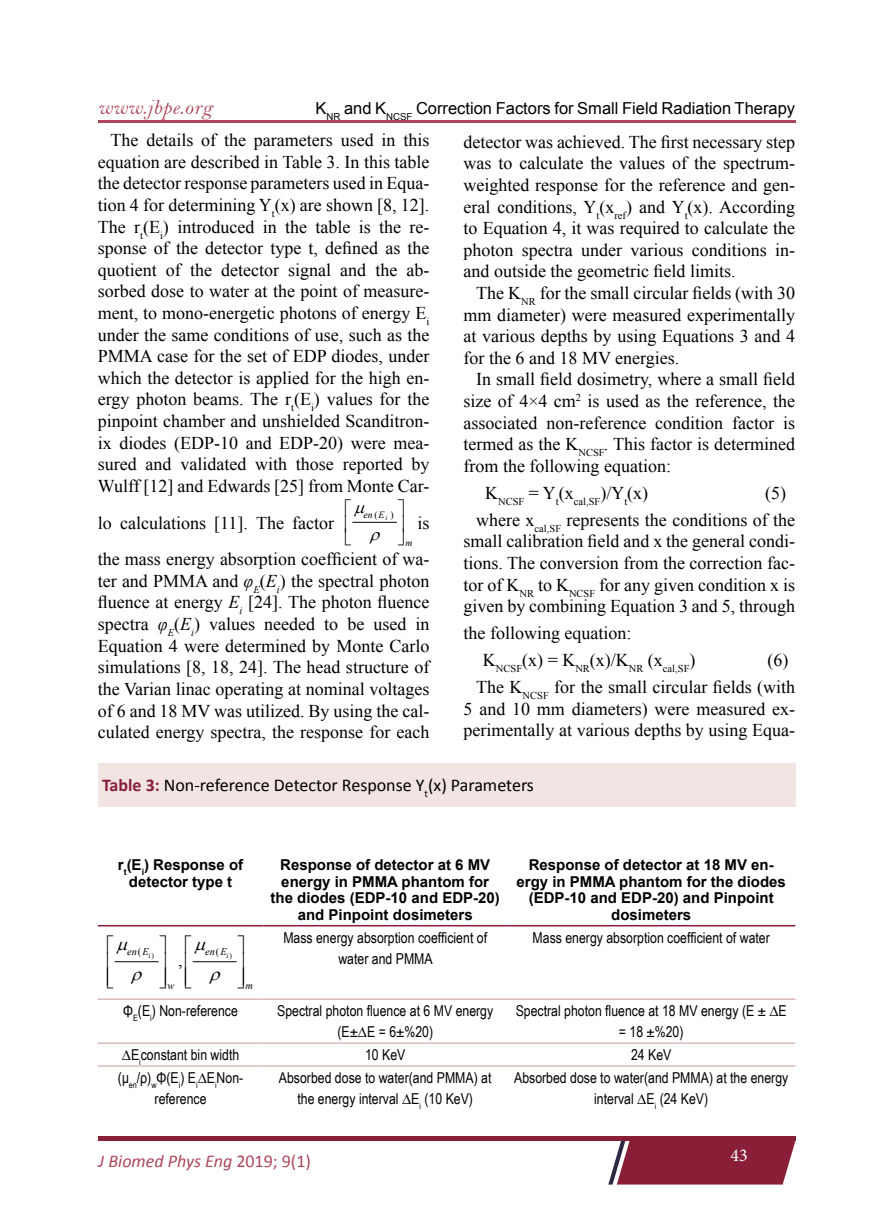
<style>
.page{position:relative;width:893px;height:1212px;background:#fff}
.page>*{position:absolute;margin:0;border:0;box-sizing:border-box;transform-origin:0 0}
.t1{font:21px "Bell MT Italic";letter-spacing:.03em;color:#ad465c}
.t2{font:18px/21.6px "Times New Roman";color:#000;text-align:justify}
.t3{font:18px "Calibri";color:#000}
.t4{font:italic 18px "Calibri";color:#ad465c}
.t5{font:18px "Minion Pro";color:#fff}
.t6{font:16.5px "Arial";color:#000}
.t7{font:15px/21px "Arial Narrow";color:#000;text-align:center}
.t8{font:700 15px/16.5px "Arial";color:#000;text-align:center}
.t9{font:10.5px "Times New Roman";color:#000}
.t10{font:italic 10.35px "Times New Roman";color:#000}
.t11{font:10.35px "Times New Roman";color:#000}
.t12{font:italic 9.75px "Times New Roman";color:#000}
.t13{font:9.75px "Times New Roman";color:#000}
.t14{font:italic 7.5px "Times New Roman";color:#000}
.s1{font-style:normal}
.s2{font-style:italic}
.s3{font-weight:700;color:#891f36}
</style>
<div class="page">
<div style="left:98px;top:1136px;width:697px;height:5px;background:#891f36"></div>
<svg style="left:608px;top:1141px;width:187px;height:43px;background:#913348"></svg>
<hr style="left:98px;top:120px;width:698px;height:2px;background:#ad465c">
<hr style="left:353px;top:522px;width:43px;height:1px;background:#000">
<hr style="left:98px;top:998px;width:165px;height:2px;background:#debbbc">
<hr style="left:263px;top:998px;width:244px;height:2px;background:#debbbc">
<hr style="left:507px;top:998px;width:288px;height:2px;background:#debbbc">
<hr style="left:98px;top:1042px;width:165px;height:2px;background:#debbbc">
<hr style="left:263px;top:1042px;width:244px;height:2px;background:#debbbc">
<hr style="left:507px;top:1042px;width:288px;height:2px;background:#debbbc">
<hr style="left:98px;top:1065px;width:165px;height:2px;background:#debbbc">
<hr style="left:263px;top:1065px;width:244px;height:2px;background:#debbbc">
<hr style="left:507px;top:1065px;width:288px;height:2px;background:#debbbc">
<hr style="left:98px;top:925px;width:165px;height:1px;background:#891f36">
<hr style="left:263px;top:925px;width:244px;height:1px;background:#891f36">
<hr style="left:507px;top:925px;width:288px;height:1px;background:#891f36">
<hr style="left:115px;top:961px;width:43px;height:1px;background:#000">
<hr style="left:193px;top:961px;width:43px;height:1px;background:#000">
<div style="left:98px;top:763px;width:697px;height:43px;background:#f1e4e3"></div>
<svg style="left:352px;top:521px;width:29px;height:2px"></svg>
<svg style="left:114px;top:961px;width:29px;height:2px"></svg>
<svg style="left:192px;top:961px;width:29px;height:2px"></svg>
<p class="t1" style="left:98px;top:94px;width:116px">www.jbpe.org</p>
<p class="t2" style="left:98px;top:129px;width:333px;text-indent:13px">The details of the parameters used in this equation are described in Table 3. In this table the detector response parameters used in Equa&shy;tion 4 for determining Y<sub>t</sub>(x) are shown [8, 12].<br>The r<sub>t</sub>(E<sub>i</sub>) introduced in the table is the re&shy;sponse of the detector type t, defined as the quotient of the detector signal and the ab&shy;sorbed dose to water at the point of measure&shy;ment, to mono-energetic photons of energy E<sub>i </sub>under the same conditions of use, such as the PMMA case for the set of EDP diodes, under which the detector is applied for the high en&shy;ergy photon beams. The r<sub>t</sub>(E<sub>i</sub>) values for the pinpoint chamber and unshielded Scanditron&shy;ix diodes (EDP-10 and EDP-20) were mea&shy;sured and validated with those reported by Wulff [12] and Edwards [25] from Monte Car-</p>
<p class="t2" style="left:98px;top:512px;width:238px">lo calculations [11]. The factor</p>
<p class="t6" style="left:315px;top:97px;width:481px">K<sub>NR</sub> and K<sub>NCSF</sub> Correction Factors for Small Field Radiation Therapy</p>
<p class="t2" style="left:463px;top:131px;width:333px">detector was achieved. The first necessary step was to calculate the values of the spectrum&shy;weighted response for the reference and gen&shy;eral conditions, Y<sub>t</sub>(x<sub>ref</sub>) and Y<sub>t</sub>(x). According to Equation 4, it was required to calculate the photon spectra under various conditions in&shy;and outside the geometric field limits.</p>
<p class="t2" style="left:463px;top:282px;width:333px;text-indent:13px">The K<sub>NR</sub> for the small circular fields (with 30 mm diameter) were measured experimentally at various depths by using Equations 3 and 4 for the 6 and 18 MV energies.</p>
<p class="t2" style="left:463px;top:368px;width:333px;text-indent:13px">In small field dosimetry, where a small field size of 4×4 cm<sup>2</sup> is used as the reference, the associated non-reference condition factor is termed as the K<sub>NCSF</sub>. This factor is determined from the following equation:</p>
<p class="t9" style="left:485px;top:494px;width:165px"><sup>K</sup>NCSF <sup>=</sup> <sup>Y</sup>t<sup>(x</sup>cal,SF<sup>)/Y</sup>t<sup>(x)</sup></p>
<p class="t2" style="left:476px;top:479px;width:320px;line-height:27px;text-indent:289px">(5) where x<sub>cal,SF</sub> represents the conditions of the</p>
<p class="t2" style="left:463px;top:530px;width:333px">small calibration field and x the general condi&shy;tions. The conversion from the correction fac&shy;tor of K<sub>NR</sub> to K<sub>NCSF</sub> for any given condition x is given by combining Equation 3 and 5, through</p>
<p class="t2" style="left:483px;top:619px;width:214px;line-height:27px;text-indent:-19px">the following equation:<br>K<sub>NCSF</sub>(x) = K<sub>NR</sub>(x)/K<sub>NR</sub> (x<sub>cal,SF</sub>)</p>
<p class="t12" style="left:364px;top:508px;width:32px">en E <span class="s1">)</span><sub>i</sub></p>
<p class="t13" style="left:374px;top:508px;width:5px">(</p>
<p class="t2" style="left:98px;top:505px;width:333px;line-height:36px;text-align:right">is<br>the mass energy absorption coefficient of wa-</p>
<p class="t2" style="left:98px;top:570px;width:333px">ter and PMMA and <span class="s2">φ</span><sub>E</sub>(<span class="s2">E</span><sub>i</sub>) the spectral photon fluence at energy <span class="s2">E</span><sub>i</sub> [24]. The photon fluence spectra <span class="s2">φ</span><sub>E</sub>(<span class="s2">E</span><sub>i</sub>) values needed to be used in Equation 4 were determined by Monte Carlo simulations [8, 18, 24]. The head structure of the Varian linac operating at nominal voltages of 6 and 18 MV was utilized. By using the cal&shy;culated energy spectra, the response for each</p>
<p class="t12" style="left:405px;top:536px;width:9px">m</p>
<p class="t2" style="left:476px;top:646px;width:320px;line-height:27px;text-indent:291px">(6)<br>The K<sub>NCSF</sub> for the small circular fields (with</p>
<p class="t2" style="left:463px;top:698px;width:333px">5 and 10 mm diameters) were measured ex&shy;perimentally at various depths by using Equa-</p>
<p class="t3" style="left:102px;top:774px;width:433px"><span class="s3">Table 3:</span> Non-reference Detector Response Y<sub>t</sub>(x) Parameters</p>
<p class="t8" style="left:118px;top:857px;width:127px">r<sub>t</sub>(E<sub>i</sub>) Response of detector type t</p>
<p class="t8" style="left:271px;top:857px;width:231px">Response of detector at 6 MV energy in PMMA phantom for the diodes (EDP-10 and EDP-20) and Pinpoint dosimeters</p>
<p class="t8" style="left:516px;top:857px;width:271px">Response of detector at 18 MV en&shy;ergy in PMMA phantom for the diodes (EDP-10 and EDP-20) and Pinpoint dosimeters</p>
<p class="t14" style="left:148px;top:950px;width:7px">i<span class="s1">)</span></p>
<p class="t14" style="left:226px;top:950px;width:7px">i<span class="s1">)</span></p>
<p class="t7" style="left:283px;top:926px;width:205px">Mass energy absorption coefficient of water and PMMA</p>
<p class="t7" style="left:533px;top:926px;width:239px">Mass energy absorption coefficient of water</p>
<p class="t11" style="left:138px;top:945px;width:5px">(</p>
<p class="t11" style="left:216px;top:945px;width:5px">(</p>
<p class="t2" style="left:178px;top:949px;width:6px">,</p>
<p class="t10" style="left:127px;top:944px;width:23px">en E</p>
<p class="t10" style="left:205px;top:944px;width:23px">en E</p>
<p class="t10" style="left:168px;top:978px;width:8px">w</p>
<p class="t10" style="left:246px;top:978px;width:9px">m</p>
<p class="t7" style="left:123px;top:1000px;width:116px">Φ<sub>E</sub>(E<sub>i</sub>) Non-reference</p>
<p class="t7" style="left:277px;top:1000px;width:218px">Spectral photon fluence at 6 MV energy (E±∆E = 6±%20)</p>
<p class="t7" style="left:516px;top:1000px;width:273px">Spectral photon fluence at 18 MV energy (E ± ∆E = 18 ±%20)</p>
<p class="t7" style="left:122px;top:1044px;width:119px">∆E<sub>i</sub>constant bin width</p>
<p class="t7" style="left:365px;top:1044px;width:42px">10 KeV</p>
<p class="t7" style="left:631px;top:1044px;width:42px">24 KeV</p>
<p class="t7" style="left:118px;top:1066px;width:127px">(μ<sub>en</sub>/ρ)<sub>w</sub>Φ(E<sub>i</sub>) E<sub>i</sub>∆E<sub>i</sub>Non&shy;reference</p>
<p class="t7" style="left:279px;top:1066px;width:214px">Absorbed dose to water(and PMMA) at the energy interval ∆E<sub>i</sub> (10 KeV)</p>
<p class="t7" style="left:514px;top:1066px;width:276px">Absorbed dose to water(and PMMA) at the energy interval ∆E<sub>i</sub> (24 KeV)</p>
<p class="t4" style="left:99px;top:1148px;width:214px">J Biomed Phys Eng <span class="s1">2019; 9(1)</span></p>
<p class="t5" style="left:730px;top:1143px;width:19px">43</p>
</div>
